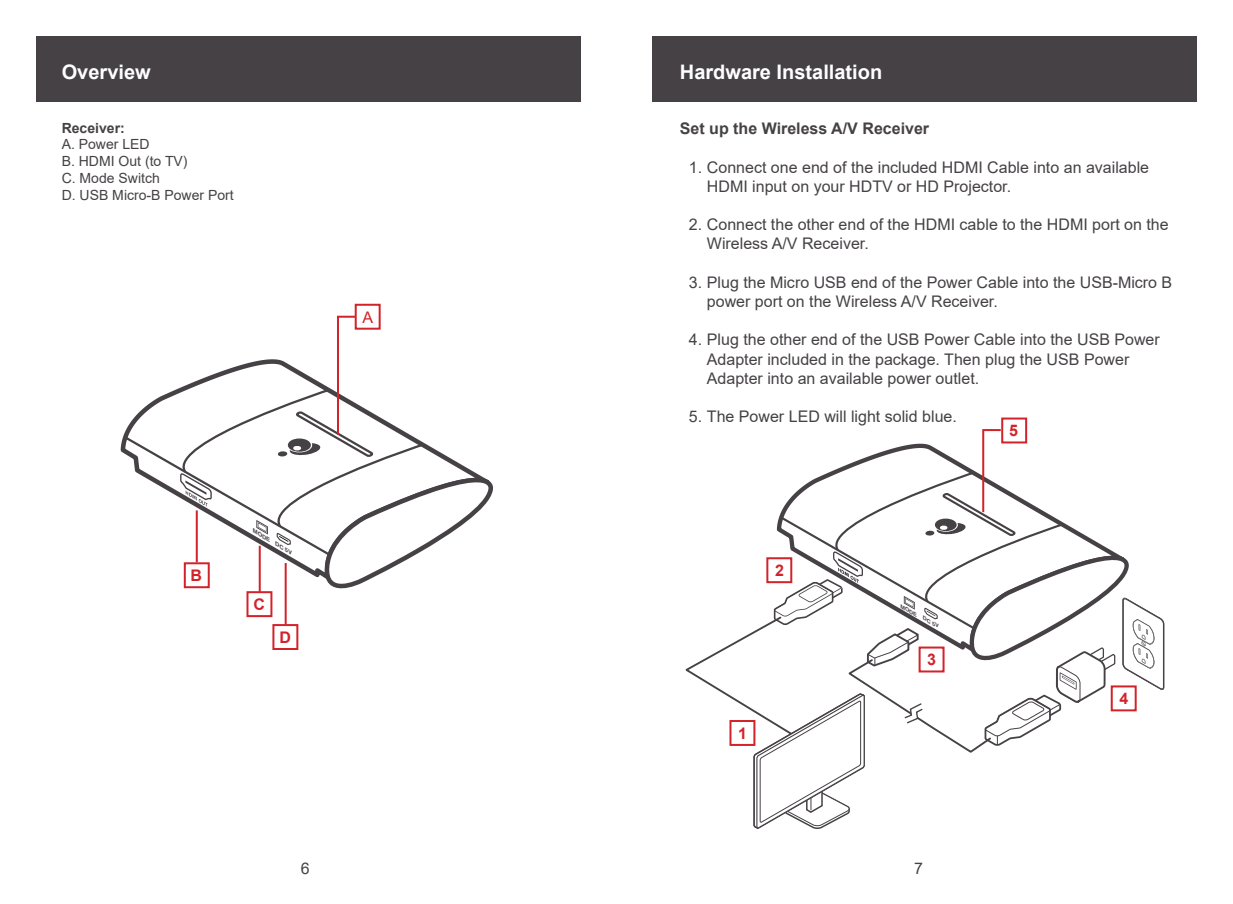
<style>
.page{position:relative;width:1233px;height:904px;background:#fff}
.page>*{position:absolute;margin:0;border:0;box-sizing:border-box;transform-origin:0 0}
.t1{font:700 20px "Arial";color:#fff}
.t2{font:16px/19.2px "Arial";color:#454145}
.t3{font:700 16px "Arial";color:#454145}
.t4{font:700 16px "Arial";color:#d2232a}
.t5{font:16px "Arial";color:#d2232a}
.t6{font:14px/16.8px "Arial";color:#454145}
.t7{font:700 14px "Arial";color:#454145}
.t8{font:italic 700 5.2px "Helvetica";color:#454145;scale:1.33 1}
.t9{font:italic 700 4.8px "Helvetica";color:#454145;scale:1.33 1}
</style>
<div class="page">
<div style="left:36px;top:36px;width:544px;height:66px;background:#454145"></div>
<div style="left:652px;top:36px;width:544px;height:66px;background:#454145"></div>
<div style="left:1001px;top:417px;width:25px;height:26px;border:2px solid #d2232a"></div>
<svg style="left:685px;top:428px;width:478px;height:401px"></svg>
<div style="left:766px;top:557px;width:26px;height:26px;border:2px solid #d2232a"></div>
<div style="left:918px;top:646px;width:26px;height:26px;border:2px solid #d2232a"></div>
<div style="left:729px;top:720px;width:26px;height:26px;border:2px solid #d2232a"></div>
<div style="left:354px;top:304px;width:26px;height:26px;border:2px solid #d2232a"></div>
<div style="left:246px;top:591px;width:26px;height:26px;border:2px solid #d2232a"></div>
<div style="left:272px;top:624px;width:26px;height:26px;border:2px solid #d2232a"></div>
<div style="left:1110px;top:685px;width:26px;height:26px;border:2px solid #d2232a"></div>
<svg style="left:122px;top:315px;width:371px;height:283px"></svg>
<hr style="left:196px;top:510px;width:2px;height:52px;background:#d2232a">
<hr style="left:259px;top:546px;width:2px;height:46px;background:#d2232a">
<hr style="left:284px;top:563px;width:2px;height:61px;background:#d2232a">
<p class="t1" style="left:62px;top:58px;width:90px">Overview</p>
<p class="t1" style="left:679px;top:58px;width:204px">Hardware Installation</p>
<p class="t7" style="left:62px;top:118px;width:65px">Receiver:</p>
<p class="t6" style="left:62px;top:136px;width:173px">A. Power LED<br>B. HDMI Out (to TV)<br>C. Mode Switch<br>D. USB Micro-B Power Port</p>
<p class="t5" style="left:362px;top:306px;width:12px">A</p>
<p class="t4" style="left:190px;top:564px;width:13px">B</p>
<p class="t8" style="left:255px;top:528px;width:16px;rotate:30deg">MODE</p>
<p class="t8" style="left:278px;top:541px;width:16px;rotate:30deg">DC 5V</p>
<p class="t4" style="left:253px;top:593px;width:13px">C</p>
<p class="t4" style="left:279px;top:626px;width:13px">D</p>
<p class="t3" style="left:679px;top:117px;width:251px">Set up the Wireless A/V Receiver</p>
<p class="t2" style="left:706px;top:157px;width:443px;text-indent:-18px">1. Connect one end of the included HDMI Cable into an available<br>HDMI input on your HDTV or HD Projector.</p>
<p class="t2" style="left:706px;top:215px;width:463px;text-indent:-18px">2. Connect the other end of the HDMI cable to the HDMI port on the<br>Wireless A/V Receiver.</p>
<p class="t2" style="left:706px;top:272px;width:467px;text-indent:-18px">3. Plug the Micro USB end of the Power Cable into the USB-Micro B power port on the Wireless A/V Receiver.</p>
<p class="t2" style="left:706px;top:330px;width:454px;text-indent:-18px">4. Plug the other end of the USB Power Cable into the USB Power<br>Adapter included in the package. Then plug the USB Power<br>Adapter into an available power outlet.</p>
<p class="t2" style="left:688px;top:407px;width:269px">5. The Power LED will light solid blue.</p>
<p class="t4" style="left:1008px;top:419px;width:10px">5</p>
<p class="t4" style="left:774px;top:559px;width:10px">2</p>
<p class="t4" style="left:738px;top:722px;width:10px">1</p>
<p class="t9" style="left:902px;top:604px;width:16px;rotate:30deg">MODE</p>
<p class="t9" style="left:925px;top:615px;width:15px;rotate:30deg">DC 5V</p>
<p class="t4" style="left:927px;top:648px;width:10px">3</p>
<p class="t4" style="left:1119px;top:687px;width:10px">4</p>
<p class="t2" style="left:301px;top:859px;width:10px">6</p>
<p class="t2" style="left:914px;top:859px;width:10px">7</p>
</div>
